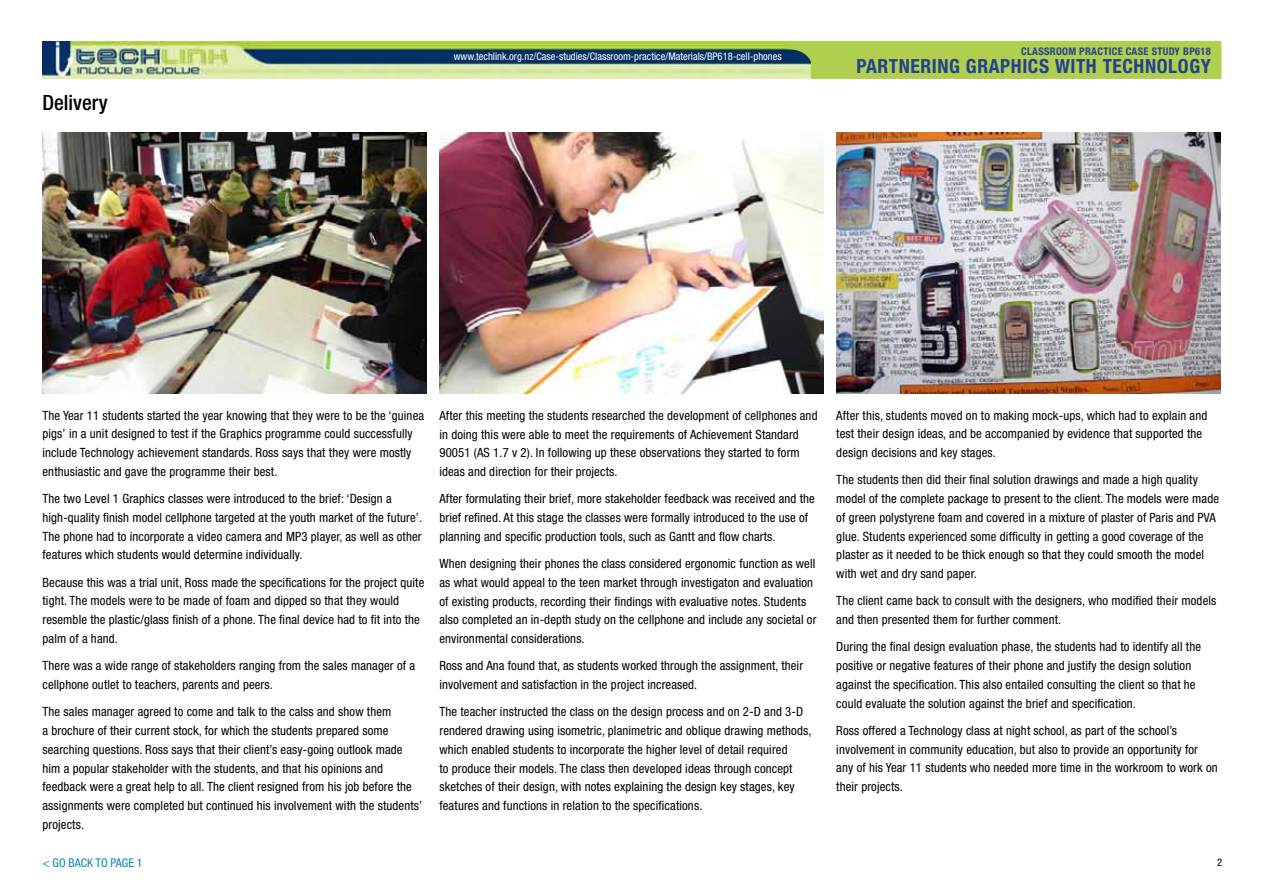
<style>
.page{position:relative;width:1263px;height:893px;background:#fff}
.page>*{position:absolute;margin:0;border:0;box-sizing:border-box;transform-origin:0 0}
.t1{font:500 condensed 21px "Helvetica Neue";color:#000}
.t2{font:700 condensed 19.5px "Helvetica Neue";letter-spacing:.03em;color:#25408f}
.t3{font:condensed 12.75px/18.8px "Helvetica Neue";letter-spacing:.01em;color:#000}
.t4{font:condensed 12px "Helvetica Neue";color:#0087af}
.t5{font:condensed 10.5px "Helvetica Neue";color:#fff}
.t6{font:700 condensed 10.5px "Helvetica Neue";letter-spacing:.03em;color:#25408f}
.t7{font:condensed 10.5px "Helvetica Neue";color:#000}
</style>
<div class="page">
<img style="left:43px;top:42px;width:744px;height:36px">
<div style="left:787px;top:42px;width:434px;height:37px;background:#b1cf4f"></div>
<img style="left:43px;top:133px;width:384px;height:260px">
<img style="left:439px;top:133px;width:384px;height:260px">
<img style="left:836px;top:133px;width:384px;height:260px">
<h1 class="t1" style="left:43px;top:90px;width:67px">Delivery</h1>
<p class="t5" style="left:454px;top:50px;width:329px">www.techlink.org.nz/Case-studies/Classroom-practice/Materials/BP618-cell-phones</p>
<p class="t6" style="left:1021px;top:45px;width:118px">CLASSROOM PRACTICE CASE</p>
<p class="t6" style="left:1152px;top:45px;width:61px">STUDY BP618</p>
<h2 class="t2" style="left:856px;top:54px;width:356px">PARTNERING GRAPHICS WITH TECHNOLOGY</h2>
<p class="t3" style="left:43px;top:406px;width:383px">The Year 11 students started the year knowing that they were to be the ‘guinea pigs’ in a unit designed to test if the Graphics programme could successfully include Technology achievement standards. Ross says that they were mostly enthusiastic and gave the programme their best.</p>
<p class="t3" style="left:43px;top:489px;width:381px">The two Level 1 Graphics classes were introduced to the brief: ‘Design a high-quality finish model cellphone targeted at the youth market of the future’.<br>The phone had to incorporate a video camera and MP3 player, as well as other features which students would determine individually.</p>
<p class="t3" style="left:43px;top:573px;width:383px">Because this was a trial unit, Ross made the specifications for the project quite tight. The models were to be made of foam and dipped so that they would resemble the plastic/glass finish of a phone. The final device had to fit into the palm of a hand.</p>
<p class="t3" style="left:43px;top:656px;width:374px">There was a wide range of stakeholders ranging from the sales manager of a cellphone outlet to teachers, parents and peers.</p>
<p class="t3" style="left:43px;top:702px;width:381px">The sales manager agreed to come and talk to the calss and show them<br>a brochure of their current stock, for which the students prepared some searching questions. Ross says that their client’s easy-going outlook made him a popular stakeholder with the students, and that his opinions and feedback were a great help to all. The client resigned from his job before the assignments were completed but continued his involvement with the students’ projects.</p>
<p class="t3" style="left:439px;top:406px;width:380px">After this meeting the students researched the development of cellphones and in doing this were able to meet the requirements of Achievement Standard 90051 (AS 1.7 v 2). In following up these observations they started to form ideas and direction for their projects.</p>
<p class="t3" style="left:439px;top:489px;width:377px">After formulating their brief, more stakeholder feedback was received and the brief refined. At this stage the classes were formally introduced to the use of planning and specific production tools, such as Gantt and flow charts.</p>
<p class="t3" style="left:439px;top:554px;width:379px">When designing their phones the class considered ergonomic function as well as what would appeal to the teen market through investigaton and evaluation of existing products, recording their findings with evaluative notes. Students also completed an in-depth study on the cellphone and include any societal or environmental considerations.</p>
<p class="t3" style="left:439px;top:656px;width:365px">Ross and Ana found that, as students worked through the assignment, their involvement and satisfaction in the project increased.</p>
<p class="t3" style="left:439px;top:702px;width:374px">The teacher instructed the class on the design process and on 2-D and 3-D rendered drawing using isometric, planimetric and oblique drawing methods, which enabled students to incorporate the higher level of detail required<br>to produce their models. The class then developed ideas through concept sketches of their design, with notes explaining the design key stages, key features and functions in relation to the specifications.</p>
<p class="t3" style="left:836px;top:406px;width:372px">After this, students moved on to making mock-ups, which had to explain and test their design ideas, and be accompanied by evidence that supported the design decisions and key stages.</p>
<p class="t3" style="left:836px;top:470px;width:384px">The students then did their final solution drawings and made a high quality model of the complete package to present to the client. The models were made of green polystyrene foam and covered in a mixture of plaster of Paris and PVA glue. Students experienced some difficulty in getting a good coverage of the plaster as it needed to be thick enough so that they could smooth the model with wet and dry sand paper.</p>
<p class="t3" style="left:836px;top:591px;width:382px">The client came back to consult with the designers, who modified their models and then presented them for further comment.</p>
<p class="t3" style="left:836px;top:637px;width:366px">During the final design evaluation phase, the students had to identify all the positive or negative features of their phone and justify the design solution against the specification. This also entailed consulting the client so that he could evaluate the solution against the brief and specification.</p>
<p class="t3" style="left:836px;top:721px;width:383px">Ross offered a Technology class at night school, as part of the school’s involvement in community education, but also to provide an opportunity for any of his Year 11 students who needed more time in the workroom to work on their projects.</p>
<p class="t4" style="left:43px;top:855px;width:102px">&lt; GO BACK TO PAGE 1</p>
<p class="t7" style="left:1217px;top:856px;width:7px">2</p>
</div>
